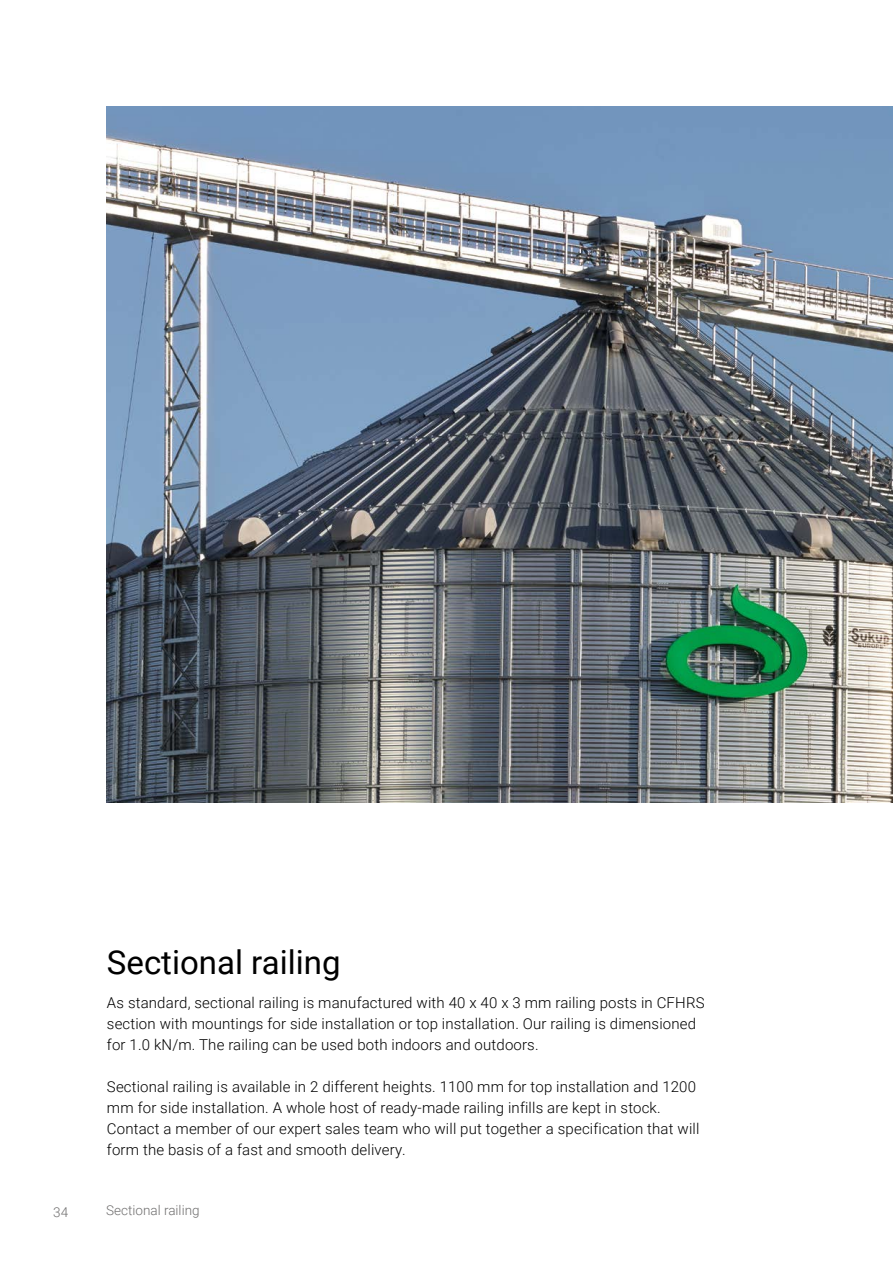
<style>
.page{position:relative;width:893px;height:1263px;background:#fff}
.page>*{position:absolute;margin:0;border:0;box-sizing:border-box;transform-origin:0 0}
.t1{font:33px "Roboto";color:#000}
.t2{font:300 15px/21px "Roboto";letter-spacing:.01em;color:#000}
.t3{font:300 13.5px "Roboto";color:#706f6f}
</style>
<div class="page">
<img style="left:107px;top:106px;width:786px;height:696px">
<p class="t3" style="left:53px;top:1203px;width:17px">34</p>
<h1 class="t1" style="left:107px;top:939px;width:235px">Sectional railing</h1>
<p class="t2" style="left:107px;top:992px;width:599px">As standard, sectional railing is manufactured with 40 x 40 x 3 mm railing posts in CFHRS section with mountings for side installation or top installation. Our railing is dimensioned for 1.0 kN/m. The railing can be used both indoors and outdoors.</p>
<p class="t2" style="left:107px;top:1076px;width:594px">Sectional railing is available in 2 different heights. 1100 mm for top installation and 1200 mm for side installation. A whole host of ready-made railing infills are kept in stock.<br>Contact a member of our expert sales team who will put together a specification that will form the basis of a fast and smooth delivery.</p>
<p class="t3" style="left:106px;top:1201px;width:95px">Sectional railing</p>
</div>
